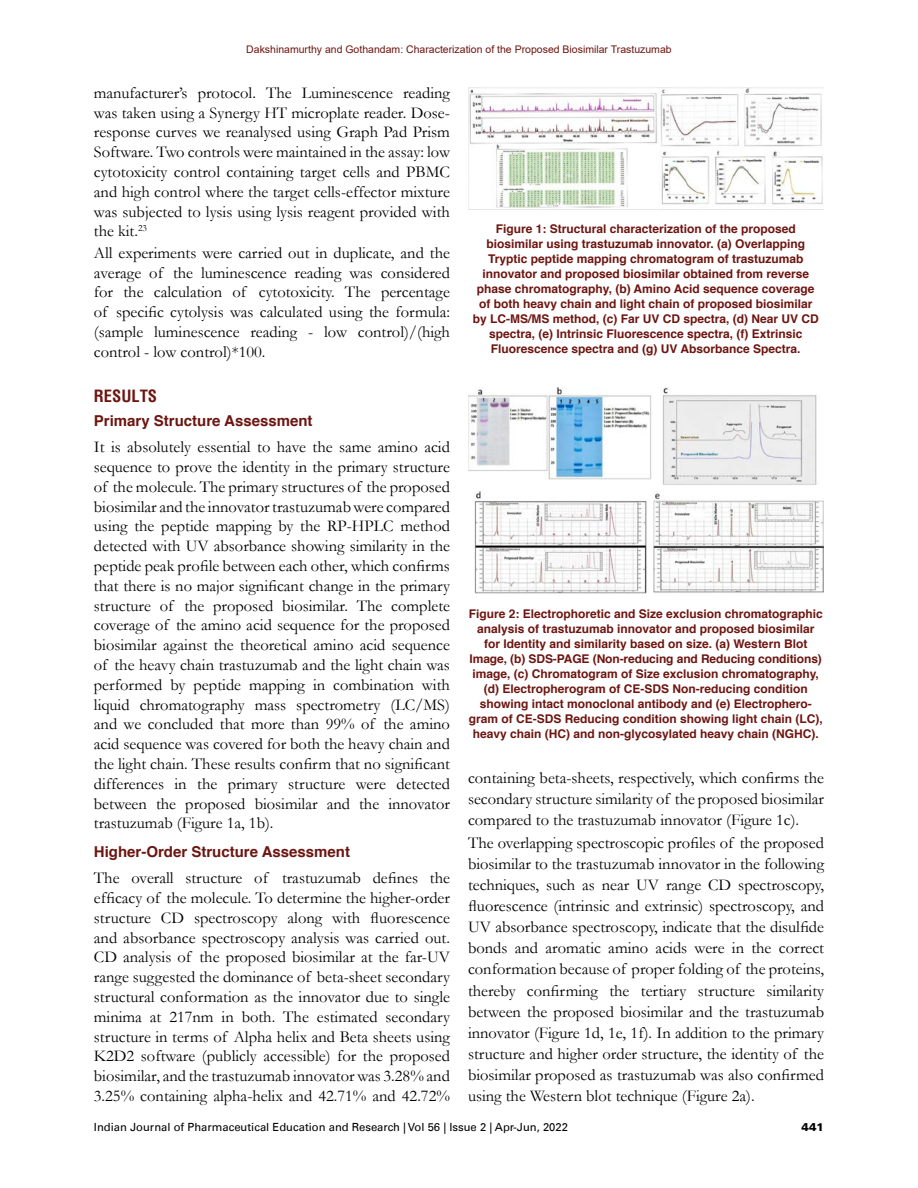
<style>
.page{position:relative;width:918px;height:1188px;background:#fff}
.page>*{position:absolute;margin:0;border:0;box-sizing:border-box;transform-origin:0 0}
.t1{font:16.5px/19.8px "Garamond";color:#000;text-align:justify}
.t2{font:16.5px/19.8px "Garamond";color:#010003;text-align:justify}
.t3{font:700 condensed 16.5px "Helvetica";color:#6d1510}
.t4{font:700 15px "Helvetica";color:#6d1510}
.t5{font:700 12px/15px "Helvetica";color:#6d1510;text-align:center}
.t6{font:11.25px "Univers LT";color:#010003}
.t7{font:900 11.25px "Univers LT";color:#010003}
.t8{font:10.5px "Arial";color:#6d1510}
.s1{color:#000}
.s2{color:#010003}
</style>
<div class="page">
<img style="left:469px;top:87px;width:355px;height:121px">
<img style="left:469px;top:387px;width:355px;height:206px">
<p class="t8" style="left:246px;top:42px;width:427px">Dakshinamurthy and Gothandam: Characterization of the Proposed Biosimilar Trastuzumab</p>
<p class="t2" style="left:94px;top:82px;width:358px">manufacturer’s protocol. <span class="s1">The Luminescence</span> reading was taken using a Synergy HT <span class="s1">microplate reader.</span> Dose&shy;response curves we reanalysed using Graph Pad Prism Software. Two controls were maintained in the assay: low cytotoxicity control containing target cells and PBMC and high control where the target cells-effector mixture was subjected to lysis using lysis reagent provided with the kit.<sup>23</sup></p>
<p class="t2" style="left:94px;top:242px;width:358px">All experiments were carried out in duplicate, and the average of the luminescence reading was considered for <span class="s1">the calculation of cytotoxicity.</span> The percentage of specific cytolysis was calculated using the formula: (sample luminescence reading - low control)/(high control - low control)*100.</p>
<p class="t3" style="left:94px;top:385px;width:65px">RESULTS</p>
<p class="t4" style="left:94px;top:409px;width:220px">Primary Structure Assessment</p>
<p class="t1" style="left:94px;top:437px;width:358px">It is <span class="s2">absolutely</span> essential to have the same amino acid sequence to prove the identity in the primary structure of the molecule. The primary structures of the proposed biosimilar and the innovator trastuzumab were compared using the peptide mapping by the RP-HPLC method detected with UV absorbance showing similarity in the peptide peak profile between each other, which confirms that there is no major significant change in the primary structure of the proposed biosimilar. The complete coverage of the amino acid sequence for the proposed biosimilar against the theoretical amino acid sequence of the heavy chain trastuzumab and the light chain was performed by peptide mapping in combination with liquid chromatography mass spectrometry (LC/MS) and we concluded that more than 99% of the amino acid sequence was covered for both the heavy chain and the light chain. These results confirm that no significant differences in the primary structure were detected between the proposed biosimilar and the innovator trastuzumab (Figure 1a, 1b).</p>
<p class="t4" style="left:94px;top:840px;width:258px">Higher-Order Structure Assessment</p>
<p class="t1" style="left:94px;top:868px;width:358px">The overall structure of <span class="s2">trastuzumab</span> defines the efficacy of the molecule. To determine the higher-order structure CD spectroscopy along with fluorescence and absorbance spectroscopy analysis was carried out.<br>CD analysis of the proposed biosimilar at the far-UV range suggested the dominance of beta-sheet secondary structural conformation as the innovator due to single minima at 217nm in both. The estimated secondary structure in terms of Alpha helix and Beta sheets using K2D2 software (publicly accessible) for the proposed biosimilar, and the trastuzumab innovator was 3.28% and 3.25% containing alpha-helix and 42.71% and 42.72%</p>
<p class="t5" style="left:473px;top:221px;width:348px">Figure 1: Structural characterization of the proposed biosimilar using trastuzumab innovator. (a) Overlapping Tryptic peptide mapping chromatogram of trastuzumab innovator and proposed biosimilar obtained from reverse phase chromatography, (b) Amino Acid sequence coverage of both heavy chain and light chain of proposed biosimilar by LC-MS/MS method, (c) Far UV CD spectra, (d) Near UV CD spectra, (e) Intrinsic Fluorescence spectra, (f) Extrinsic Fluorescence spectra and (g) UV Absorbance Spectra.</p>
<p class="t5" style="left:469px;top:606px;width:356px">Figure 2: Electrophoretic and Size exclusion chromatographic analysis of trastuzumab innovator and proposed biosimilar for Identity and similarity based on size. (a) Western Blot Image, (b) SDS-PAGE (Non-reducing and Reducing conditions) image, (c) Chromatogram of Size exclusion chromatography, (d) Electropherogram of CE-SDS Non-reducing condition showing intact monoclonal antibody and (e) Electrophero&shy;gram of CE-SDS Reducing condition showing light chain (LC), heavy chain (HC) and non-glycosylated heavy chain (NGHC).</p>
<p class="t1" style="left:468px;top:767px;width:358px;line-height:21.1px">containing beta-sheets, respectively, which confirms the secondary structure similarity of the proposed biosimilar compared to the trastuzumab innovator (Figure 1c).</p>
<p class="t1" style="left:468px;top:832px;width:358px;line-height:21.1px">The overlapping spectroscopic profiles of the proposed biosimilar to the trastuzumab innovator in the following techniques, such as near UV range CD spectroscopy, fluorescence (intrinsic and extrinsic) spectroscopy, and UV absorbance spectroscopy, indicate that the disulfide bonds and aromatic amino acids were in the correct conformation because of proper folding of the proteins, thereby confirming the tertiary structure similarity between the proposed biosimilar and the trastuzumab innovator (Figure 1d, 1e, 1f). In addition to the primary <span class="s2">structure</span> and higher order structure, the identity of the biosimilar proposed as trastuzumab was also confirmed using the Western blot technique (Figure 2a).</p>
<p class="t6" style="left:94px;top:1120px;width:476px">Indian Journal of Pharmaceutical Education and Research | Vol 56 | Issue 2 | Apr-Jun, 2022</p>
<p class="t7" style="left:802px;top:1120px;width:24px">441</p>
</div>
